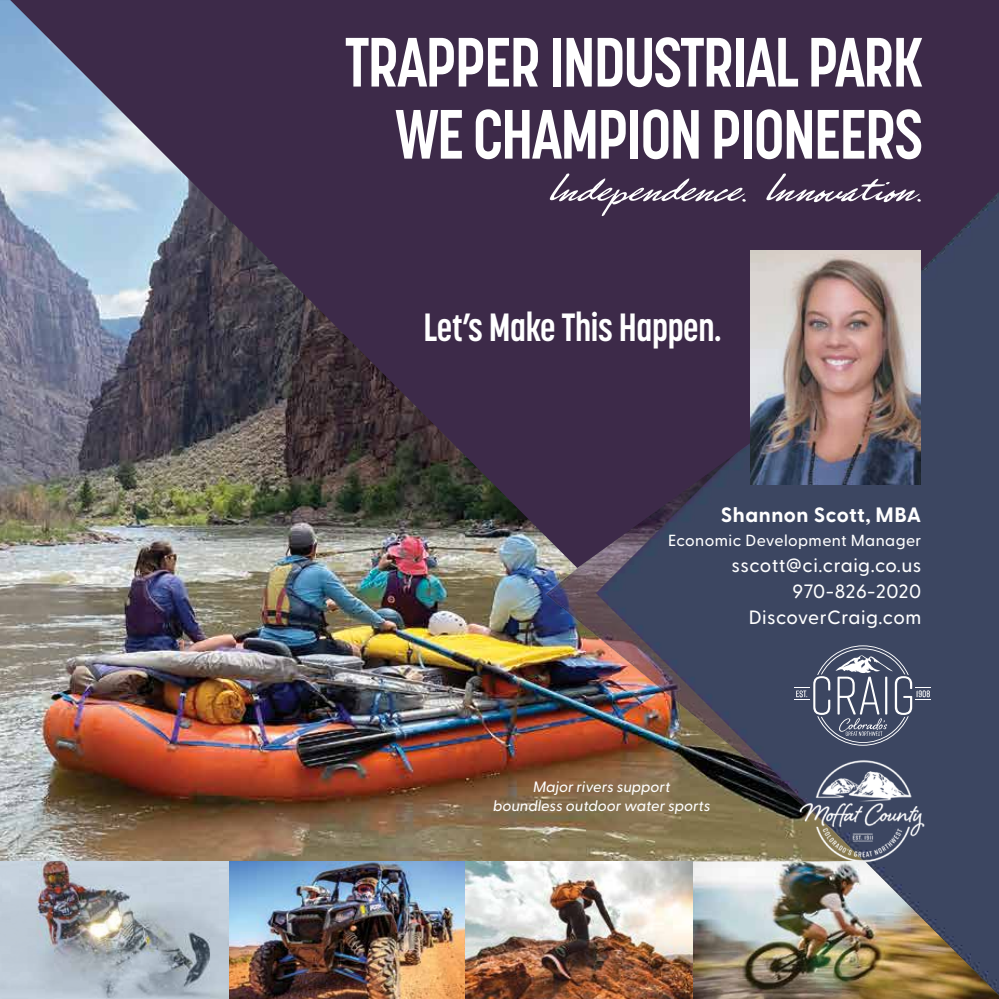
<style>
.page{position:relative;width:999px;height:999px;background:#fff}
.page>*{position:absolute;margin:0;border:0;box-sizing:border-box;transform-origin:0 0}
.t1{font:700 69px "Korolev Condensed";letter-spacing:-.025em;color:#fff;scale:.93 1}
.t2{font:53.55px "trueblue";letter-spacing:.015em;color:#fff}
.t3{font:700 39px "Korolev Condensed";letter-spacing:-.01em;color:#fff;scale:.93 1}
.t4{font:700 20.85px "Greycliff CF";letter-spacing:.025em;color:#fff}
.t5{font:500 19.2px/26.2px "Greycliff CF";letter-spacing:.025em;color:#fff;text-align:right}
.t6{font:500 16.05px "Greycliff CF";letter-spacing:.025em;color:#fff}
.t7{font:italic 500 15px/19.5px "Greycliff CF";color:#fff;text-align:center}
</style>
<div class="page">
<img style="left:0;top:0;width:999px;height:861px">
<img style="left:10px;top:0;width:989px;height:568px">
<img style="left:750px;top:250px;width:171px;height:235px">
<svg style="left:794px;top:645px;width:137px;height:98px;background:#586077"></svg>
<img style="left:764px;top:743px;width:200px;height:118px">
<img style="left:0;top:861px;width:230px;height:138px">
<img style="left:693px;top:861px;width:306px;height:138px">
<img style="left:230px;top:861px;width:235px;height:138px">
<img style="left:465px;top:861px;width:228px;height:138px">
<h1 class="t1" style="left:345px;top:21px;width:624px">TRAPPER INDUSTRIAL PARK</h1>
<h1 class="t1" style="left:395px;top:94px;width:569px">WE CHAMPION PIONEERS</h1>
<h2 class="t2" style="left:544px;top:156px;width:378px">Independence. Innovation.</h2>
<h3 class="t3" style="left:423px;top:305px;width:322px">Let’s Make This Happen.</h3>
<p class="t4" style="left:721px;top:499px;width:202px">Shannon Scott, MBA</p>
<p class="t6" style="left:668px;top:528px;width:255px">Economic Development Manager</p>
<p class="t5" style="left:731px;top:551px;width:191px">sscott@ci.craig.co.us<br>970-826-2020<br>DiscoverCraig.com</p>
<p class="t7" style="left:493px;top:776px;width:219px">Major rivers support<br>boundless outdoor water sports</p>
</div>
